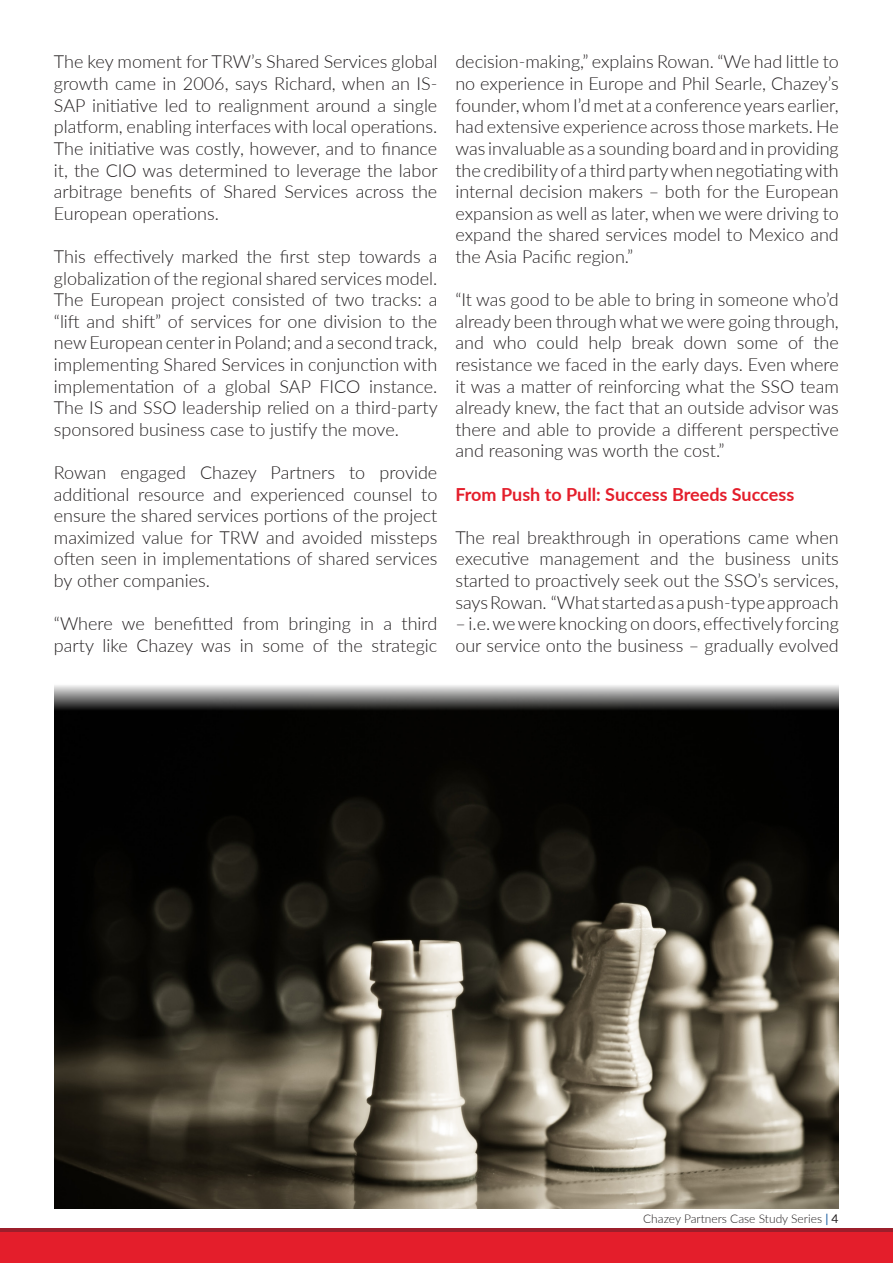
<style>
.page{position:relative;width:893px;height:1263px;background:#fff}
.page>*{position:absolute;margin:0;border:0;box-sizing:border-box;transform-origin:0 0}
.t1{font:300 18px/21.6px "Lato";color:#231f20;text-align:justify}
.t2{font:700 18px "Lato";color:#e41e2b}
.t3{font:300 12px "Lato";color:#231f20}
.s1{font-weight:400;color:#004c97}
.s2{font-weight:400}
</style>
<div class="page">
<div style="left:0;top:1232px;width:893px;height:31px;background:#e41e2b"></div>
<hr style="left:0;top:1228px;width:893px;height:4px;background:#9c1e2b">
<img style="left:54px;top:685px;width:785px;height:524px">
<p class="t1" style="left:54px;top:51px;width:385px">The key moment for TRW’s Shared Services global growth came in 2006, says Richard, when an IS-SAP initiative led to realignment around a single platform, enabling interfaces with local operations.<br>The initiative was costly, however, and to finance it, the CIO was determined to leverage the labor arbitrage benefits of Shared Services across the European operations.</p>
<p class="t1" style="left:54px;top:245px;width:385px">This effectively marked the first step towards a globalization of the regional shared services model.<br>The European project consisted of two tracks: a “lift and shift” of services for one division to the new European center in Poland; and a second track, implementing Shared Services in conjunction with implementation of a global SAP FICO instance.<br>The IS and SSO leadership relied on a third-party sponsored business case to justify the move.</p>
<p class="t1" style="left:54px;top:461px;width:385px">Rowan engaged Chazey Partners to provide additional resource and experienced counsel to ensure the shared services portions of the project maximized value for TRW and avoided missteps often seen in implementations of shared services by other companies.</p>
<p class="t1" style="left:54px;top:612px;width:385px">“Where we benefitted from bringing in a third party like Chazey was in some of the strategic</p>
<p class="t1" style="left:455px;top:51px;width:385px">decision-making,” explains Rowan. “We had little to no experience in Europe and Phil Searle, Chazey’s founder, whom I’d met at a conference years earlier, had extensive experience across those markets. He was invaluable as a sounding board and in providing the credibility of a third party when negotiating with internal decision makers – both for the European expansion as well as later, when we were driving to expand the shared services model to Mexico and the Asia Pacific region.”</p>
<p class="t1" style="left:455px;top:288px;width:385px">“It was good to be able to bring in someone who’d already been through what we were going through, and who could help break down some of the resistance we faced in the early days. Even where it was a matter of reinforcing what the SSO team already knew, the fact that an outside advisor was there and able to provide a different perspective and reasoning was worth the cost.”</p>
<p class="t2" style="left:455px;top:481px;width:340px">From Push to Pull: Success Breeds Success</p>
<p class="t1" style="left:455px;top:526px;width:385px">The real breakthrough in operations came when executive management and the business units started to proactively seek out the SSO’s services, says Rowan. “What started as a push-type approach</p>
<p class="t1" style="left:455px;top:612px;width:385px">– i.e. we were knocking on doors, effectively forcing our service onto the business – gradually evolved</p>
<p class="t3" style="left:643px;top:1210px;width:197px">Chazey Partners Case Study Series <span class="s1">|</span> <span class="s2">4</span></p>
</div>
